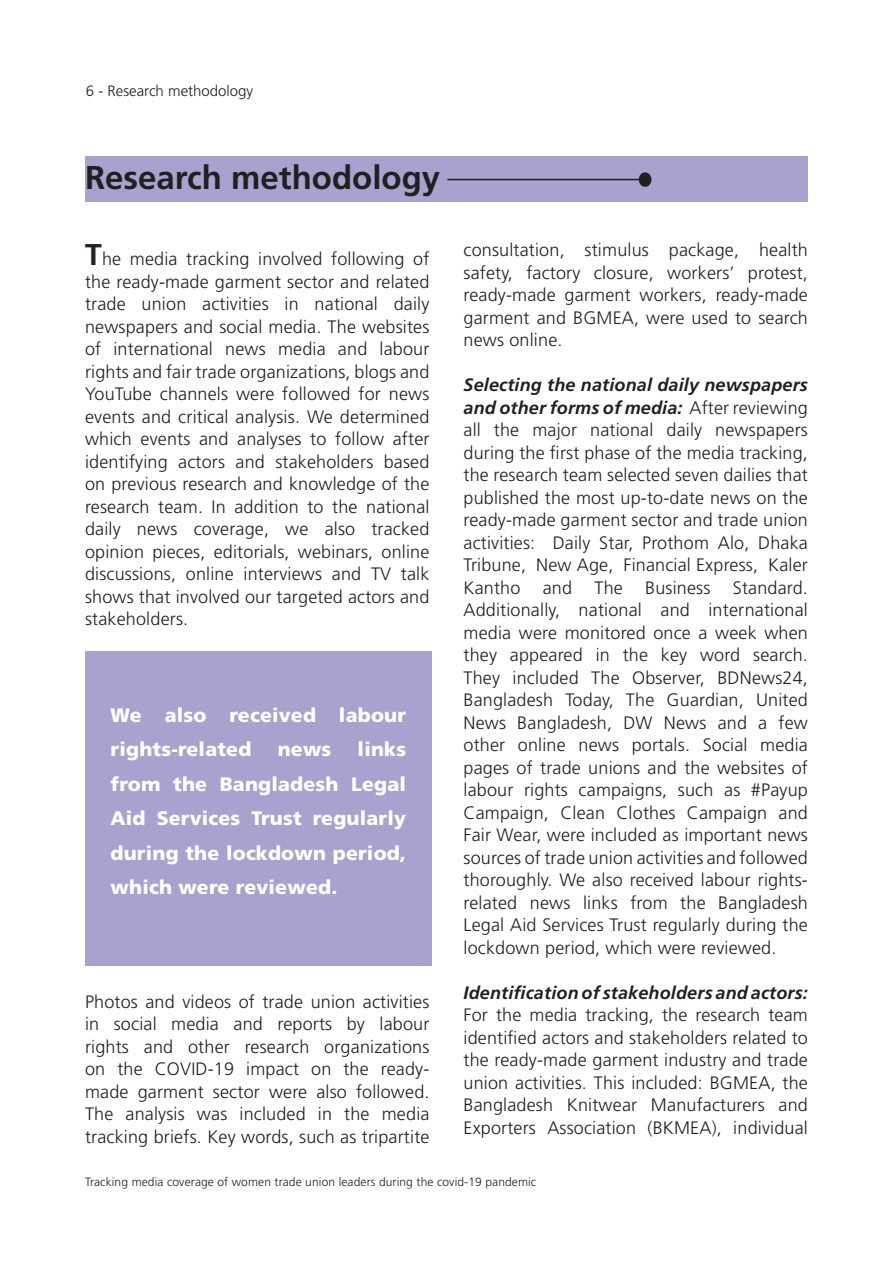
<style>
.page{position:relative;width:893px;height:1263px;background:#fff}
.page>*{position:absolute;margin:0;border:0;box-sizing:border-box;transform-origin:0 0}
.t1{font:700 33px "Frutiger LT Std";color:#231f20}
.t2{font:900 19.5px/34.5px "Frutiger LT Std";letter-spacing:.01em;color:#fff}
.t3{font:300 18px/22.5px "Frutiger LT Std";letter-spacing:.01em;color:#231f20;text-align:justify}
.Contents_1{font:300 15px "Frutiger LT Std";color:#231f20}
.t4{font:300 12px "Frutiger LT Std";letter-spacing:.01em;color:#231f20}
.s1{font-weight:700;font-size:30px}
.s2{font-weight:700;font-style:italic}
</style>
<div class="page">
<div style="left:85px;top:157px;width:723px;height:45px;background:#a9a1ce"></div>
<div style="left:85px;top:651px;width:347px;height:315px;background:#a9a1ce"></div>
<hr style="left:447px;top:179px;width:198px;height:1px;background:#231f20">
<div style="left:639px;top:172px;width:12px;height:15px;background:#231f20;border-radius:50%"></div>
<p class="Contents_1" style="left:86px;top:83px;width:169px">6 - Research methodology</p>
<p class="t1" style="left:85px;top:158px;width:357px">Research methodology</p>
<p class="t3" style="left:85px;top:248px;width:346px"><span class="s1">T</span>he media tracking involved following of the ready-made garment sector and related trade union activities in national daily newspapers and social media. The websites of international news media and labour rights and fair trade organizations, blogs and YouTube channels were followed for news events and critical analysis. We determined which events and analyses to follow after identifying actors and stakeholders based on previous research and knowledge of the research team. In addition to the national daily news coverage, we also tracked opinion pieces, editorials, webinars, online discussions, online interviews and TV talk shows that involved our targeted actors and stakeholders.</p>
<p class="t2" style="left:111px;top:698px;width:297px">We also received labour rights-related</p>
<p class="t2" style="left:111px;top:732px;width:297px;text-align:justify;text-indent:247px">links from the Bangladesh Legal Aid Services Trust regularly during the lockdown period, which were reviewed.</p>
<p class="t2" style="left:278px;top:732px;width:55px">news</p>
<p class="t3" style="left:85px;top:990px;width:346px">Photos and videos of trade union activities in social media and reports by labour rights and other research organizations on the COVID-19 impact on the ready&shy;made garment sector were also followed.<br>The analysis was included in the media tracking briefs. Key words, such as tripartite</p>
<p class="t3" style="left:463px;top:239px;width:346px">consultation, stimulus package, health safety, factory closure, workers’ protest, ready-made garment workers, ready-made garment and BGMEA, were used to search news online.</p>
<p class="t3" style="left:463px;top:374px;width:346px"><span class="s2">Selecting the national daily newspapers and other forms of media:</span> After reviewing all the major national daily newspapers during the first phase of the media tracking, the research team selected seven dailies that published the most up-to-date news on the ready-made garment sector and trade union activities: Daily Star, Prothom Alo, Dhaka Tribune, New Age, Financial Express, Kaler</p>
<p class="t3" style="left:463px;top:576px;width:346px">Kantho and The Business Standard.<br>Additionally, national and international media were monitored once a week when they appeared in the key word search.<br>They included The Observer, BDNews24, Bangladesh Today, The Guardian, United News Bangladesh, DW News and a few other online news portals. Social media pages of trade unions and the websites of labour rights campaigns, such as #Payup Campaign, Clean Clothes Campaign and Fair Wear, were included as important news sources of trade union activities and followed thoroughly. We also received labour rights&shy;related news links from the Bangladesh Legal Aid Services Trust regularly during the lockdown period, which were reviewed.</p>
<p class="t3" style="left:463px;top:981px;width:346px"><span class="s2">Identification of stakeholders and actors:<br></span>For the media tracking, the research team identified actors and stakeholders related to the ready-made garment industry and trade union activities. This included: BGMEA, the Bangladesh Knitwear Manufacturers and Exporters Association (BKMEA), individual</p>
<p class="t4" style="left:85px;top:1175px;width:453px">Tracking media coverage of women trade union leaders during the covid-19 pandemic</p>
</div>
